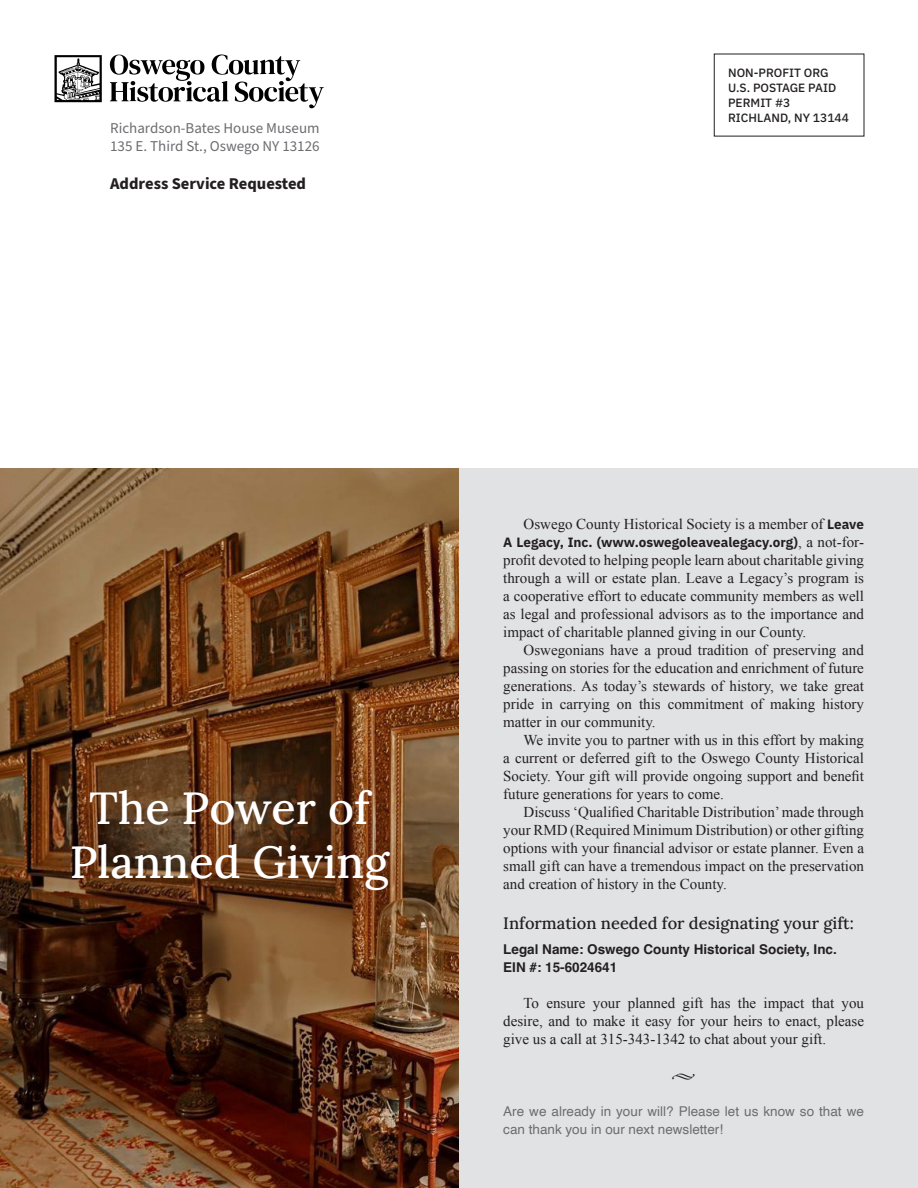
<style>
.page{position:relative;width:918px;height:1188px;background:#fff}
.page>*{position:absolute;margin:0;border:0;box-sizing:border-box;transform-origin:0 0}
.OCHS___Heading{font:45px/54px "Lora";color:#fff;text-align:center}
.OCHS___Subhead{font:16.5px "Lora";color:#231f20}
.t1{font:700 16.5px "Source Sans Pro";color:#231f20}
.OCHS___Body{font:15px/18px "Times New Roman";color:#231f20;text-align:justify}
.t2{font:15px "Source Sans Pro";color:#6c6d70}
.OCHS___Body-2{font:15px "Minion Pro";color:#231f20}
.OCHS___Body-3{font:13.5px/18px "Helvetica";color:#6c6d70}
.OCHS___Body-4{font:700 13.5px "Helvetica";color:#231f20}
.OCHS___Body-5{font:700 13.5px "IBM Plex Sans";color:#231f20}
.OCHS___Captions{font:500 12px "IBM Plex Sans";color:#231f20}
.s1{font-family:"IBM Plex Sans";font-weight:700;font-size:13.5px}
.s2{font-family:"Times New Roman";font-weight:400;font-size:15px}
</style>
<div class="page">
<div style="left:217px;top:469px;width:701px;height:719px;background:#e1e2e4"></div>
<img style="left:0;top:469px;width:459px;height:719px">
<svg style="left:55px;top:54px;width:269px;height:54px"></svg>
<div style="left:16px;top:734px;width:429px;height:211px;background:#231f20;opacity:.8"></div>
<p class="t2" style="left:110px;top:118px;width:211px">Richardson-Bates House Museum</p>
<p class="t2" style="left:110px;top:136px;width:211px">135 E. Third St., Oswego NY 13126</p>
<p class="t1" style="left:110px;top:172px;width:197px">Address Service Requested</p>
<p class="OCHS___Captions" style="left:728px;top:64px;width:102px">NON-PROFIT ORG</p>
<p class="OCHS___Captions" style="left:728px;top:79px;width:110px">U.S. POSTAGE PAID</p>
<p class="OCHS___Captions" style="left:728px;top:94px;width:64px">PERMIT #3</p>
<p class="OCHS___Captions" style="left:728px;top:109px;width:122px">RICHLAND, NY 13144</p>
<p class="OCHS___Heading" style="left:70px;top:778px;width:321px">The Power of<br>Planned Giving</p>
<p class="OCHS___Body" style="left:524px;top:515px;width:342px">Oswego County Historical Society is a member of <span class="s1">Leave</span></p>
<p class="OCHS___Body-5" style="left:503px;top:531px;width:362px">A Legacy, Inc. (www.oswegoleavealegacy.org)<span class="s2">, a not-for-</span></p>
<p class="OCHS___Body" style="left:503px;top:551px;width:362px">profit devoted to helping people learn about charitable giving through a will or estate plan. Leave a Legacy’s program is a cooperative effort to educate community members as well as legal and professional advisors as to the importance and impact of charitable planned giving in our County.</p>
<p class="OCHS___Body" style="left:503px;top:641px;width:362px;text-indent:20px">Oswegonians have a proud tradition of preserving and passing on stories for the education and enrichment of future generations. As today’s stewards of history, we take great pride in carrying on this commitment of making history matter in our community.</p>
<p class="OCHS___Body" style="left:503px;top:731px;width:362px;text-indent:20px">We invite you to partner with us in this effort by making a current or deferred gift to the Oswego County Historical Society. Your gift will provide ongoing support and benefit future generations for years to come.</p>
<p class="OCHS___Body" style="left:503px;top:803px;width:362px;text-indent:20px">Discuss ‘Qualified Charitable Distribution’ made through your RMD (Required Minimum Distribution) or other gifting options with your financial advisor or estate planner. Even a small gift can have a tremendous impact on the preservation and creation of history in the County.</p>
<p class="OCHS___Subhead" style="left:503px;top:911px;width:352px">Information needed for designating your gift:</p>
<p class="OCHS___Body-4" style="left:503px;top:941px;width:335px">Legal Name: Oswego County Historical Society, Inc.</p>
<p class="OCHS___Body-4" style="left:503px;top:959px;width:116px">EIN #: 15-6024641</p>
<p class="OCHS___Body" style="left:503px;top:994px;width:362px;text-indent:20px">To ensure your planned gift has the impact that you desire, and to make it easy for your heirs to enact, please give us a call at 315-343-1342 to chat about your gift.</p>
<p class="OCHS___Body-2" style="left:672px;top:1065px;width:26px">•</p>
<p class="OCHS___Body-3" style="left:503px;top:1103px;width:362px">Are we already in your will? Please let us know so that we can thank you in our next newsletter!</p>
</div>
